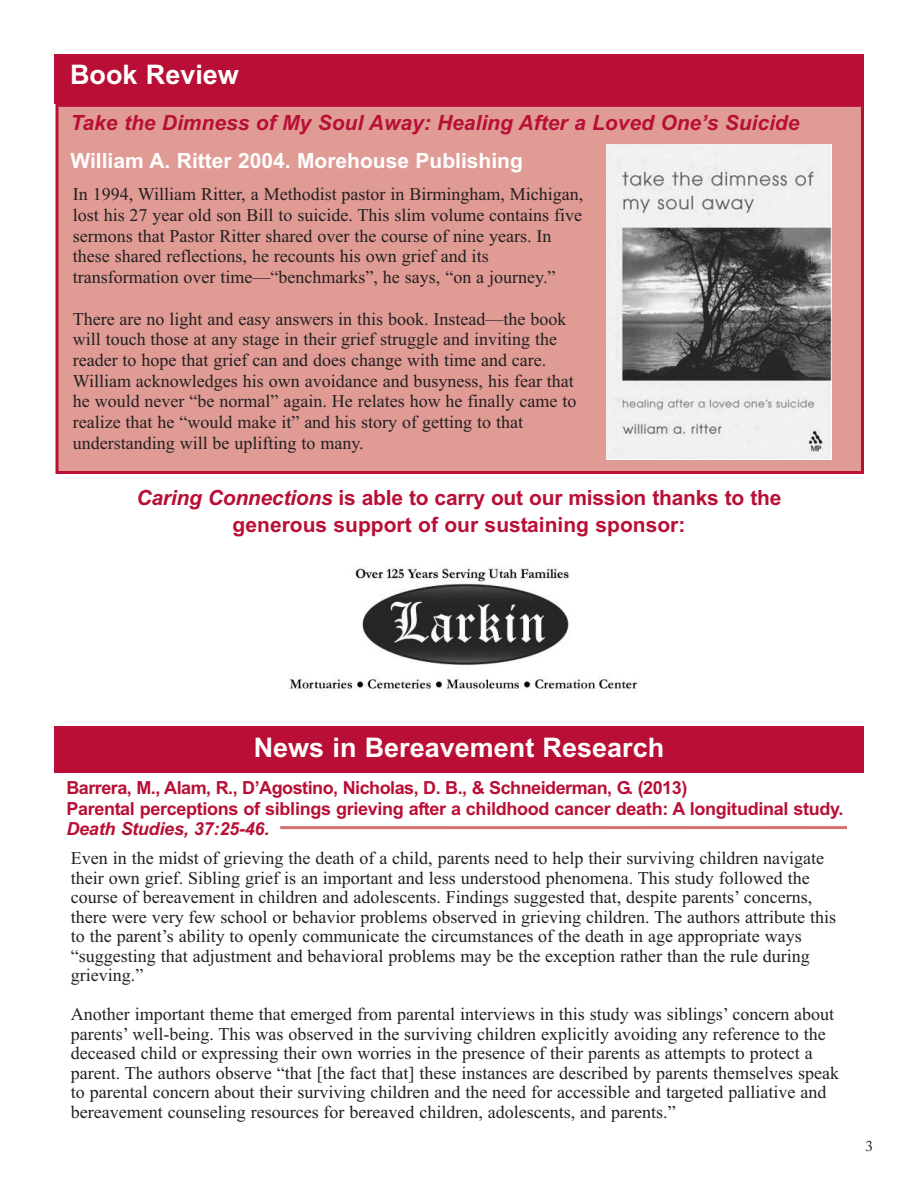
<style>
.page{position:relative;width:918px;height:1188px;background:#fff}
.page>*{position:absolute;margin:0;border:0;box-sizing:border-box;transform-origin:0 0}
.t1{font:700 27px "Arial";color:#fff}
.t2{font:700 21px/27px "Arial";color:#b90f36;text-align:center}
.t3{font:italic 700 21px "Arial";color:#b90f36}
.t4{font:700 21px "Arial";color:#fff}
.t5{font:18px/19.5px "Times New Roman";color:#231f20}
.t6{font:700 18px/20.7px "Arial";letter-spacing:-.015em;color:#b90f36}
.t7{font:italic 700 18px "Arial";letter-spacing:-.01em;color:#b90f36}
.t8{font:15px "Adobe Caslon Pro";color:#231f20}
.s1{font-style:italic}
</style>
<div class="page">
<div style="left:54px;top:726px;width:810px;height:47px;background:#b90f36"></div>
<div style="left:58px;top:107px;width:803px;height:364px;background:#df9b94"></div>
<div style="left:56px;top:104px;width:808px;height:370px;border:3px solid #b90f36"></div>
<div style="left:54px;top:54px;width:810px;height:50px;background:#b90f36"></div>
<img style="left:606px;top:145px;width:225px;height:315px">
<hr style="left:280px;top:826px;width:567px;height:3px;background:#d1726d">
<img style="left:288px;top:566px;width:349px;height:126px">
<h1 class="t1" style="left:70px;top:59px;width:170px">Book Review</h1>
<p class="t3" style="left:71px;top:111px;width:730px">Take the Dimness of My Soul Away: Healing After a Loved One’s Suicide</p>
<p class="t4" style="left:71px;top:148px;width:454px">William A. Ritter 2004. Morehouse Publishing</p>
<p class="t5" style="left:73px;top:184px;width:512px;line-height:20.7px">In 1994, William Ritter, a Methodist pastor in Birmingham, Michigan, lost his 27 year old son Bill to suicide. This slim volume contains five sermons that Pastor Ritter shared over the course of nine years. In these shared reflections, he recounts his own grief and its transformation over time—“benchmarks”, he says, “on a journey.”</p>
<p class="t5" style="left:73px;top:308px;width:505px;line-height:20.7px">There are no light and easy answers in this book. Instead—the book will touch those at any stage in their grief struggle and inviting the reader to hope that grief can and does change with time and care.<br>William acknowledges his own avoidance and busyness, his fear that he would never “be normal” again. He relates how he finally came to realize that he “would make it” and his story of getting to that understanding will be uplifting to many.</p>
<p class="t2" style="left:137px;top:484px;width:646px"><span class="s1">Caring Connections</span> is able to carry out our mission thanks to the generous support of our sustaining sponsor:</p>
<h1 class="t1" style="left:254px;top:731px;width:412px">News in Bereavement Research</h1>
<p class="t6" style="left:66px;top:777px;width:779px">Barrera, M., Alam, R., D’Agostino, Nicholas, D. B., &amp; Schneiderman, G. (2013)<br>Parental perceptions of siblings grieving after a childhood cancer death: A longitudinal study.</p>
<p class="t7" style="left:66px;top:819px;width:205px">Death Studies, 37:25-46.</p>
<p class="t5" style="left:71px;top:848px;width:767px">Even in the midst of grieving the death of a child, parents need to help their surviving children navigate their own grief. Sibling grief is an important and less understood phenomena. This study followed the course of bereavement in children and adolescents. Findings suggested that, despite parents’ concerns, there were very few school or behavior problems observed in grieving children. The authors attribute this to the parent’s ability to openly communicate the circumstances of the death in age appropriate ways “suggesting that adjustment and behavioral problems may be the exception rather than the rule during grieving.”</p>
<p class="t5" style="left:71px;top:1004px;width:770px">Another important theme that emerged from parental interviews in this study was siblings’ concern about parents’ well-being. This was observed in the surviving children explicitly avoiding any reference to the deceased child or expressing their own worries in the presence of their parents as attempts to protect a parent. The authors observe “that [the fact that] these instances are described by parents themselves speak to parental concern about their surviving children and the need for accessible and targeted palliative and bereavement counseling resources for bereaved children, adolescents, and parents.”</p>
<p class="t8" style="left:866px;top:1140px;width:9px">3</p>
</div>
